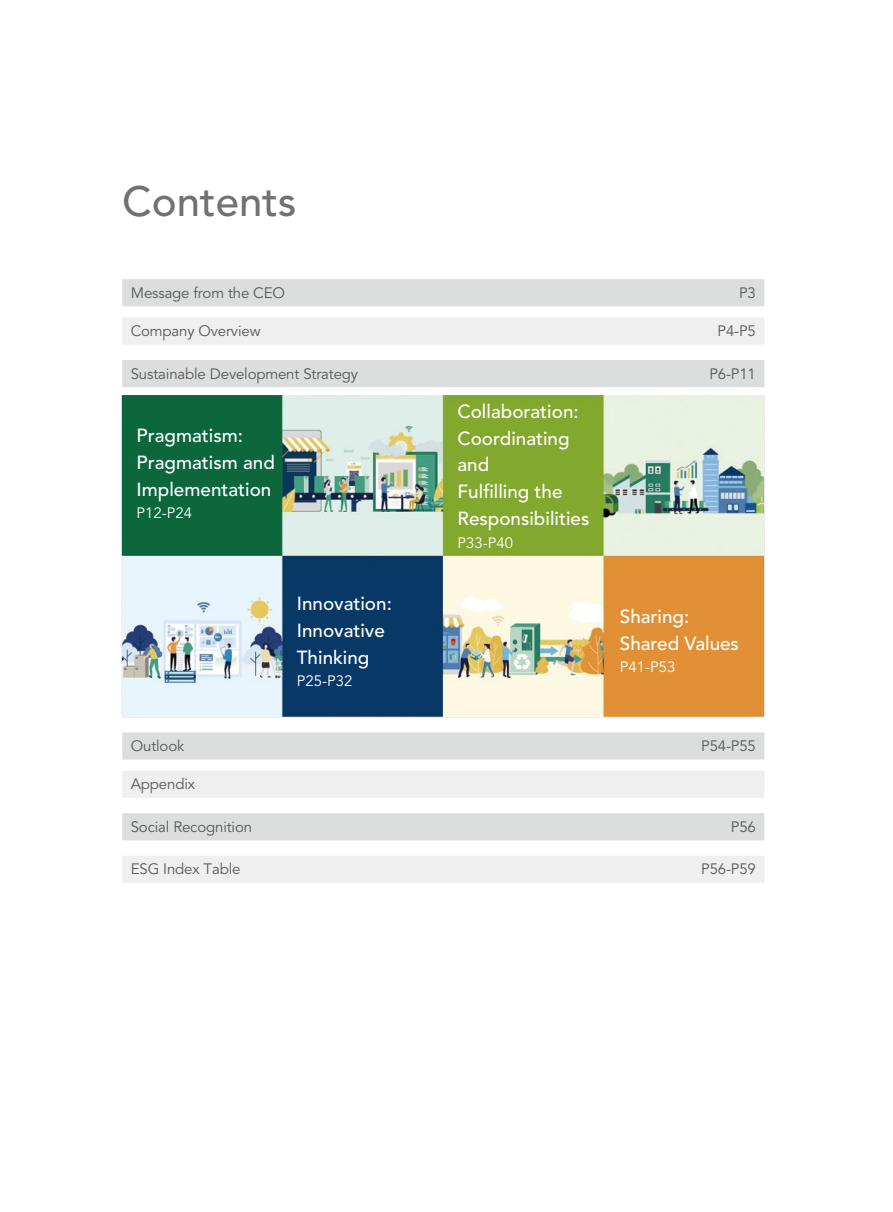
<style>
.page{position:relative;width:893px;height:1212px;background:#fff}
.page>*{position:absolute;margin:0;border:0;box-sizing:border-box;transform-origin:0 0}
.t1{font:500 42px "Avenir LT Std";color:#727171}
.t2{font:500 18.9px/26.8px "Avenir LT Std";color:#fff}
.t3{font:15px "Avenir LT Std";letter-spacing:-.01em;color:#595757}
.t4{font:15px "Avenir LT Std";color:#fff}
</style>
<div class="page">
<svg style="left:122px;top:279px;width:642px;height:108px;fill:#dcdddd"></svg>
<div style="left:122px;top:317px;width:642px;height:28px;background:#efefef"></div>
<img style="left:121px;top:395px;width:644px;height:322px">
<svg style="left:122px;top:732px;width:642px;height:28px;background:#dcdddd"></svg>
<svg style="left:122px;top:771px;width:642px;height:112px;fill:#efefef"></svg>
<h1 class="t1" style="left:122px;top:177px;width:176px">Contents</h1>
<p class="t3" style="left:131px;top:284px;width:156px">Message from the CEO</p>
<p class="t3" style="left:739px;top:284px;width:18px">P3</p>
<p class="t3" style="left:131px;top:322px;width:131px">Company Overview</p>
<p class="t3" style="left:718px;top:322px;width:40px">P4-P5</p>
<p class="t3" style="left:131px;top:365px;width:229px">Sustainable Development Strategy</p>
<p class="t3" style="left:709px;top:365px;width:48px">P6-P11</p>
<p class="t2" style="left:137px;top:423px;width:140px">Pragmatism:<br>Pragmatism and<br>Implementation</p>
<p class="t4" style="left:137px;top:504px;width:57px">P12-P24</p>
<p class="t2" style="left:297px;top:590px;width:97px">Innovation:<br>Innovative<br>Thinking</p>
<p class="t4" style="left:297px;top:672px;width:57px">P25-P32</p>
<p class="t2" style="left:457px;top:398px;width:133px">Collaboration:<br>Coordinating and<br>Fulfilling the<br>Responsibilities</p>
<p class="t4" style="left:457px;top:534px;width:57px">P33-P40</p>
<p class="t2" style="left:620px;top:603px;width:121px">Sharing:<br>Shared Values</p>
<p class="t4" style="left:620px;top:658px;width:57px">P41-P53</p>
<p class="t3" style="left:131px;top:737px;width:55px">Outlook</p>
<p class="t3" style="left:701px;top:737px;width:56px">P54-P55</p>
<p class="t3" style="left:131px;top:775px;width:66px">Appendix</p>
<p class="t3" style="left:131px;top:818px;width:123px">Social Recognition</p>
<p class="t3" style="left:731px;top:818px;width:26px">P56</p>
<p class="t3" style="left:131px;top:860px;width:111px">ESG Index Table</p>
<p class="t3" style="left:701px;top:860px;width:56px">P56-P59</p>
</div>
